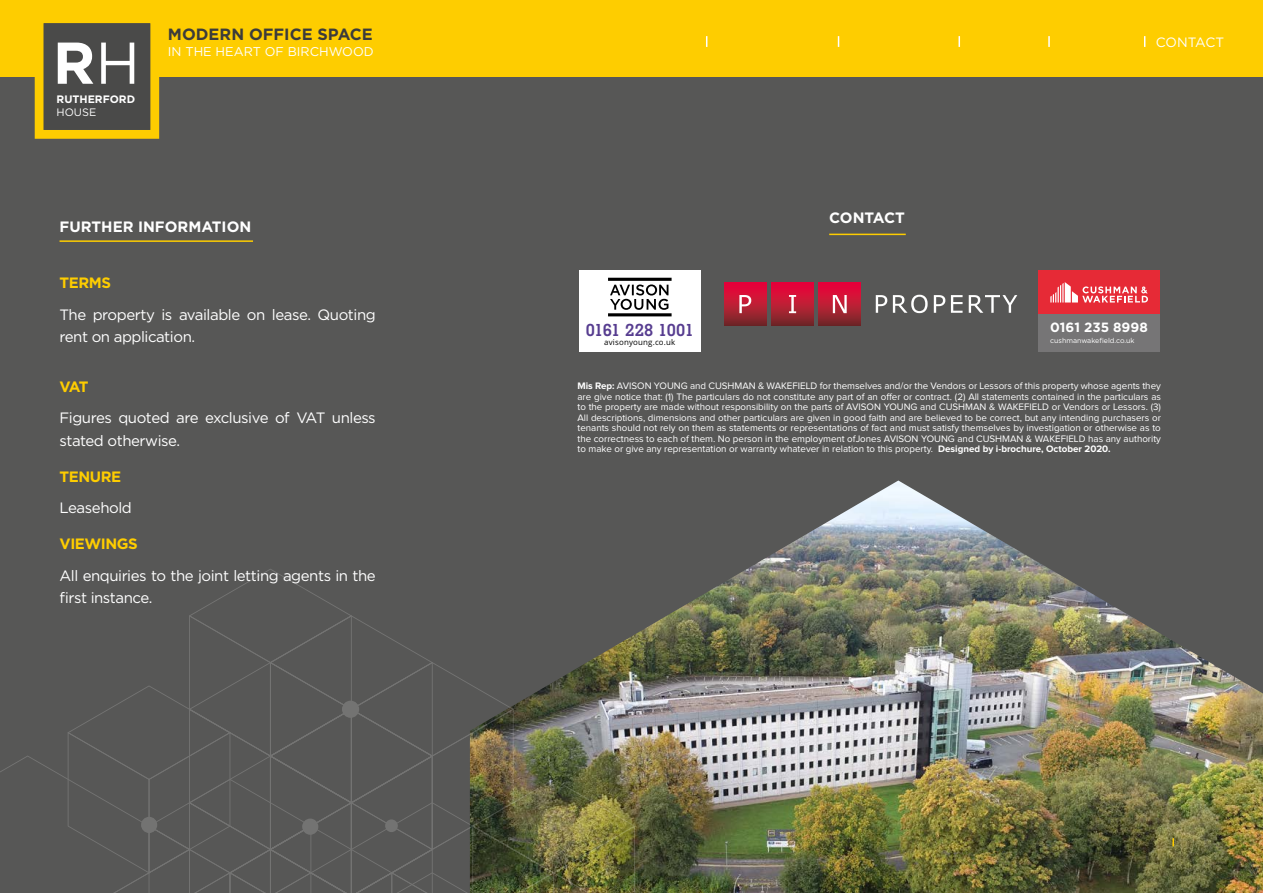
<style>
.page{position:relative;width:1263px;height:893px;background:#fff}
.page>*{position:absolute;margin:0;border:0;box-sizing:border-box;transform-origin:0 0}
.t1{font:700 58.8px "Gotham";color:#fff}
.t2{font:700 17.25px "Geometric Slab 703 BT";letter-spacing:-.045em;color:#573d90}
.t3{font:700 16.2px "Gotham";color:#3c3c3b}
.t4{font:15px/22.5px "Gotham";letter-spacing:-.03em;color:#fff}
.t5{font:700 15px "Gotham";color:#fff}
.t6{font:700 15px "Gotham";letter-spacing:-.03em;color:#fecd00}
.t7{font:13.5px "Gotham";letter-spacing:-.01em;color:#fff}
.t8{font:700 13.35px "Gotham";color:#fff}
.t9{font:12.6px "Gotham";color:#fff}
.t10{font:700 10.8px "Gotham";color:#fff}
.t11{font:10.8px "Gotham";color:#fff}
.t12{font:9.75px/10.5px "Proxima Nova";color:#fff;text-align:justify}
.t13{font:7.8px "Open Sans";letter-spacing:.025em;color:#000}
.t14{font:7.05px "Gotham";color:#fff}
.s1{font-weight:400}
.s2{font-weight:700}
</style>
<div class="page">
<div style="left:0;top:77px;width:1263px;height:816px;background:#575756"></div>
<img style="left:635px;top:480px;width:628px;height:413px">
<div style="left:0;top:0;width:1263px;height:77px;background:#fecd00"></div>
<svg style="left:958px;top:36px;width:2px;height:11px"></svg>
<svg style="left:1048px;top:36px;width:2px;height:11px"></svg>
<svg style="left:1172px;top:838px;width:2px;height:8px"></svg>
<hr style="left:60px;top:240px;width:193px;height:2px;background:#fecd00">
<div style="left:35px;top:14px;width:124px;height:125px;background:#4a4a49;border:9px solid #fecd00"></div>
<hr style="left:829px;top:234px;width:77px;height:1px;background:#fecd00">
<div style="left:579px;top:271px;width:121px;height:81px;background:#fff"></div>
<svg style="left:608px;top:278px;width:63px;height:38px"></svg>
<div style="left:1038px;top:271px;width:122px;height:81px;background:#e62a36"></div>
<svg style="left:1050px;top:282px;width:98px;height:20px"></svg>
<div style="left:1038px;top:314px;width:122px;height:38px;background:#767576"></div>
<div style="left:724px;top:283px;width:42px;height:42px;background:linear-gradient(to bottom,#f7053d,#7d2d2b)"></div>
<svg style="left:739px;top:295px;width:12px;height:18px"></svg>
<div style="left:771px;top:283px;width:43px;height:42px;background:linear-gradient(to bottom,#f7053d,#7d2d2c)"></div>
<svg style="left:789px;top:295px;width:7px;height:18px"></svg>
<div style="left:819px;top:283px;width:42px;height:42px;background:linear-gradient(to bottom,#f7053d,#7d2d2b)"></div>
<svg style="left:833px;top:295px;width:14px;height:18px"></svg>
<svg style="left:876px;top:295px;width:11px;height:18px"></svg>
<svg style="left:893px;top:295px;width:35px;height:18px"></svg>
<svg style="left:934px;top:295px;width:11px;height:18px"></svg>
<svg style="left:951px;top:295px;width:11px;height:18px"></svg>
<svg style="left:969px;top:295px;width:48px;height:18px"></svg>
<svg style="left:0;top:569px;width:635px;height:324px"></svg>
<div style="left:385px;top:819px;width:13px;height:13px;background:#737372;border-radius:50%"></div>
<div style="left:302px;top:818px;width:16px;height:17px;background:#737372;border-radius:50%"></div>
<div style="left:141px;top:817px;width:16px;height:16px;background:#737372;border-radius:50%"></div>
<div style="left:342px;top:701px;width:17px;height:17px;background:#737372;border-radius:50%"></div>
<h1 class="t1" style="left:53px;top:24px;width:89px">R<span class="s1">H</span></h1>
<p class="t10" style="left:57px;top:92px;width:80px">RUTHERFORD</p>
<p class="t11" style="left:57px;top:105px;width:41px">HOUSE</p>
<h3 class="t3" style="left:168px;top:23px;width:206px">MODERN OFFICE SPACE</h3>
<p class="t9" style="left:168px;top:44px;width:207px">IN THE HEART OF BIRCHWOOD</p>
<h3 class="t5" style="left:60px;top:217px;width:193px">FURTHER INFORMATION</h3>
<h3 class="t6" style="left:60px;top:273px;width:53px">TERMS</h3>
<h3 class="t4" style="left:60px;top:303px;width:318px">The property is available on lease. Quoting rent on application.</h3>
<h3 class="t6" style="left:60px;top:377px;width:31px">VAT</h3>
<h3 class="t4" style="left:60px;top:407px;width:318px">Figures quoted are exclusive of VAT unless stated otherwise.</h3>
<h3 class="t6" style="left:60px;top:467px;width:63px">TENURE</h3>
<h3 class="t4" style="left:60px;top:497px;width:74px">Leasehold</h3>
<h3 class="t6" style="left:60px;top:534px;width:80px">VIEWINGS</h3>
<h3 class="t4" style="left:60px;top:564px;width:318px">All enquiries to the joint letting agents in the first instance.</h3>
<h3 class="t5" style="left:829px;top:208px;width:77px">CONTACT</h3>
<h3 class="t7" style="left:1156px;top:33px;width:70px">CONTACT</h3>
<h2 class="t2" style="left:586px;top:319px;width:109px">0161 228 1001</h2>
<h3 class="t8" style="left:1050px;top:319px;width:99px">0161 235 8998</h3>
<p class="t14" style="left:1050px;top:336px;width:86px">cushmanwakefield.co.uk</p>
<p class="t12" style="left:577px;top:381px;width:585px"><span class="s2">Mis Rep:</span> AVISON YOUNG and CUSHMAN &amp; WAKEFIELD for themselves and/or the Vendors or Lessors of this property whose agents they are give notice that: (1) The particulars do not constitute any part of an offer or contract. (2) All statements contained in the particulars as to the property are made without responsibility on the parts of AVISON YOUNG and CUSHMAN &amp; WAKEFIELD or Vendors or Lessors. (3)<br>All descriptions, dimensions and other particulars are given in good faith and are believed to be correct, but any intending purchasers or tenants should not rely on them as statements or representations of fact and must satisfy themselves by investigation or otherwise as to the correctness to each of them. No person in the employment ofJones AVISON YOUNG and CUSHMAN &amp; WAKEFIELD has any authority to make or give any representation or warranty whatever in relation to this property. <span class="s2">Designed by i-brochure, October 2020.</span></p>
<p class="t13" style="left:604px;top:337px;width:73px">avisonyoung.co.uk</p>
</div>
